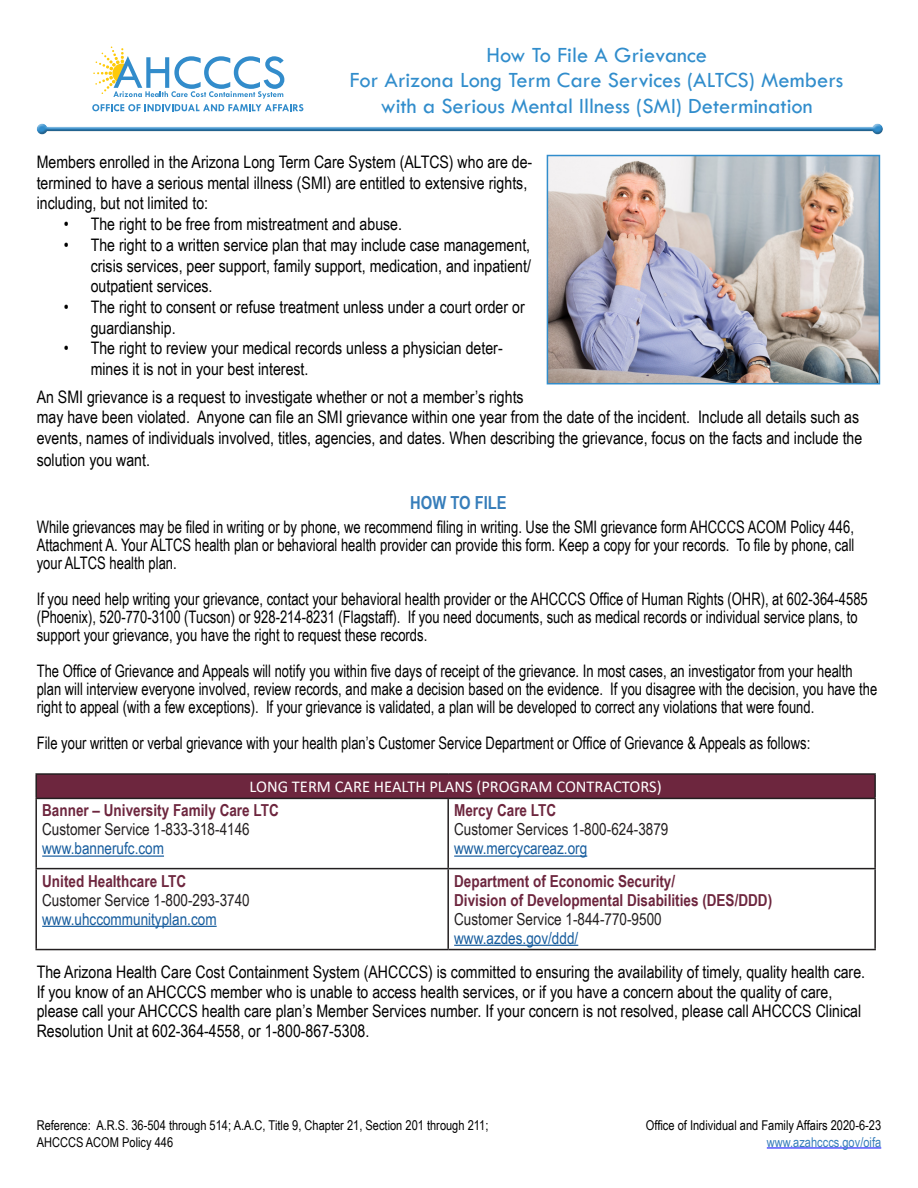
<style>
.page{position:relative;width:918px;height:1188px;background:#fff}
.page>*{position:absolute;margin:0;border:0;box-sizing:border-box;transform-origin:0 0}
.t1{font:22.5px/25.5px "Tw Cen";color:#318dcc;text-align:center}
.t2{font:700 18px "Arial Narrow";color:#367dba}
.t3{font:17.25px/20.7px "Arial Narrow";color:#000}
.t4{font:17.25px/18px "Arial Narrow";color:#000;scale:.92 1}
.t5{font:700 16.5px "Arial Narrow";color:#6d263e}
.t6{font:16.5px "Arial Narrow";color:#231f20}
.t7{font:16.5px "Arial Narrow";color:#175d9e}
.t8{font:16.5px "Calibri";color:#fff}
.t9{font:13.5px "Arial Narrow";color:#000}
.t10{font:13.5px "Arial Narrow";color:#367dba}
</style>
<div class="page">
<svg style="left:92px;top:46px;width:211px;height:65px"></svg>
<div style="left:36px;top:125px;width:848px;height:12px;background:#231f20;opacity:.34"></div>
<hr style="left:767px;top:1147px;width:114px;height:1px;background:#00f">
<img style="left:550px;top:158px;width:327px;height:223px">
<div style="left:547px;top:155px;width:333px;height:229px;border:2px solid #318dcc"></div>
<div style="left:36px;top:774px;width:839px;height:24px;background:#6d263e"></div>
<hr style="left:35px;top:773px;width:413px;height:2px;background:#231f20">
<hr style="left:35px;top:775px;width:2px;height:23px;background:#231f20">
<hr style="left:448px;top:773px;width:428px;height:2px;background:#231f20">
<hr style="left:874px;top:775px;width:2px;height:23px;background:#231f20">
<hr style="left:35px;top:798px;width:413px;height:1px;background:#231f20">
<hr style="left:35px;top:799px;width:2px;height:69px;background:#231f20">
<hr style="left:448px;top:798px;width:428px;height:1px;background:#231f20">
<hr style="left:447px;top:799px;width:2px;height:69px;background:#231f20">
<hr style="left:874px;top:799px;width:2px;height:69px;background:#231f20">
<hr style="left:35px;top:868px;width:413px;height:1px;background:#231f20">
<hr style="left:35px;top:869px;width:2px;height:80px;background:#231f20">
<hr style="left:448px;top:868px;width:428px;height:1px;background:#231f20">
<hr style="left:447px;top:869px;width:2px;height:80px;background:#231f20">
<hr style="left:874px;top:869px;width:2px;height:80px;background:#231f20">
<hr style="left:35px;top:949px;width:413px;height:1px;background:#231f20">
<hr style="left:448px;top:949px;width:428px;height:1px;background:#231f20">
<hr style="left:42px;top:856px;width:122px;height:1px;background:#175d9e">
<hr style="left:454px;top:856px;width:133px;height:1px;background:#175d9e">
<hr style="left:42px;top:926px;width:175px;height:1px;background:#175d9e">
<hr style="left:454px;top:945px;width:124px;height:1px;background:#175d9e">
<p class="t1" style="left:486px;top:42px;width:222px">How To File A Grievance</p>
<p class="t1" style="left:350px;top:68px;width:495px">For Arizona Long Term Care Services (ALTCS) Members with a Serious Mental Illness (SMI) Determination</p>
<p class="t3" style="left:37px;top:151px;width:497px">Members enrolled in the Arizona Long Term Care System (ALTCS) who are de&shy;termined to have a serious mental illness (SMI) are entitled to extensive rights, including, but not limited to:</p>
<p class="t3" style="left:64px;top:213px;width:340px">• The right to be free from mistreatment and abuse.</p>
<p class="t3" style="left:91px;top:234px;width:442px;text-align:justify;text-indent:-27px">• The right to a written service plan that may include case management, crisis services, peer support, family support, medication, and inpatient/ outpatient services.</p>
<p class="t3" style="left:91px;top:296px;width:436px;text-indent:-27px">• The right to consent or refuse treatment unless under a court order or guardianship.</p>
<p class="t3" style="left:91px;top:337px;width:414px;text-indent:-27px">• The right to review your medical records unless a physician deter&shy;mines it is not in your best interest.</p>
<p class="t3" style="left:37px;top:385px;width:827px">An SMI grievance is a request to investigate whether or not a member’s rights<br>may have been violated. Anyone can file an SMI grievance within one year from the date of the incident. Include all details such as events, names of individuals involved, titles, agencies, and dates. When describing the grievance, focus on the facts and include the solution you want.</p>
<p class="t2" style="left:410px;top:489px;width:98px">HOW TO FILE</p>
<p class="t4" style="left:37px;top:518px;width:890px;text-align:justify">While grievances may be filed in writing or by phone, we recommend filing in writing. Use the SMI grievance form AHCCCS ACOM Policy 446, Attachment A. Your ALTCS health plan or behavioral health provider can provide this form. Keep a copy for your records. To file by phone, call your ALTCS health plan.</p>
<p class="t4" style="left:37px;top:590px;width:905px">If you need help writing your grievance, contact your behavioral health provider or the AHCCCS Office of Human Rights (OHR), at 602-364-4585 (Phoenix), 520-770-3100 (Tucson) or 928-214-8231 (Flagstaff). If you need documents, such as medical records or individual service plans, to support your grievance, you have the right to request these records.</p>
<p class="t4" style="left:37px;top:662px;width:915px">The Office of Grievance and Appeals will notify you within five days of receipt of the grievance. In most cases, an investigator from your health plan will interview everyone involved, review records, and make a decision based on the evidence. If you disagree with the decision, you have the right to appeal (with a few exceptions). If your grievance is validated, a plan will be developed to correct any violations that were found.</p>
<p class="t4" style="left:37px;top:734px;width:842px">File your written or verbal grievance with your health plan’s Customer Service Department or Office of Grievance &amp; Appeals as follows:</p>
<p class="t8" style="left:250px;top:775px;width:414px">LONG TERM CARE HEALTH PLANS (PROGRAM CONTRACTORS)</p>
<p class="t5" style="left:42px;top:798px;width:238px">Banner – University Family Care LTC</p>
<p class="t6" style="left:42px;top:817px;width:209px">Customer Service 1-833-318-4146</p>
<p class="t7" style="left:42px;top:836px;width:123px">www.bannerufc.com</p>
<p class="t5" style="left:454px;top:798px;width:104px">Mercy Care LTC</p>
<p class="t6" style="left:454px;top:817px;width:216px">Customer Services 1-800-624-3879</p>
<p class="t7" style="left:454px;top:836px;width:135px">www.mercycareaz.org</p>
<p class="t5" style="left:42px;top:868px;width:146px">United Healthcare LTC</p>
<p class="t6" style="left:42px;top:888px;width:209px">Customer Service 1-800-293-3740</p>
<p class="t7" style="left:42px;top:907px;width:176px">www.uhccommunityplan.com</p>
<p class="t5" style="left:454px;top:868px;width:223px">Department of Economic Security/</p>
<p class="t5" style="left:454px;top:887px;width:320px">Division of Developmental Disabilities (DES/DDD)</p>
<p class="t6" style="left:454px;top:907px;width:209px">Customer Service 1-844-770-9500</p>
<p class="t7" style="left:454px;top:926px;width:126px">www.azdes.gov/ddd/</p>
<p class="t3" style="left:37px;top:962px;width:830px;line-height:19.5px">The Arizona Health Care Cost Containment System (AHCCCS) is committed to ensuring the availability of timely, quality health care.<br>If you know of an AHCCCS member who is unable to access health services, or if you have a concern about the quality of care, please call your AHCCCS health care plan’s Member Services number. If your concern is not resolved, please call AHCCCS Clinical Resolution Unit at 602-364-4558, or 1-800-867-5308.</p>
<p class="t9" style="left:37px;top:1116px;width:453px">Reference: A.R.S. 36-504 through 514; A.A.C, Title 9, Chapter 21, Section 201 through 211;</p>
<p class="t9" style="left:37px;top:1132px;width:138px">AHCCCS ACOM Policy 446</p>
<p class="t9" style="left:646px;top:1116px;width:237px">Office of Individual and Family Affairs 2020-6-23</p>
<p class="t10" style="left:767px;top:1132px;width:116px">www.azahcccs.gov/oifa</p>
</div>
